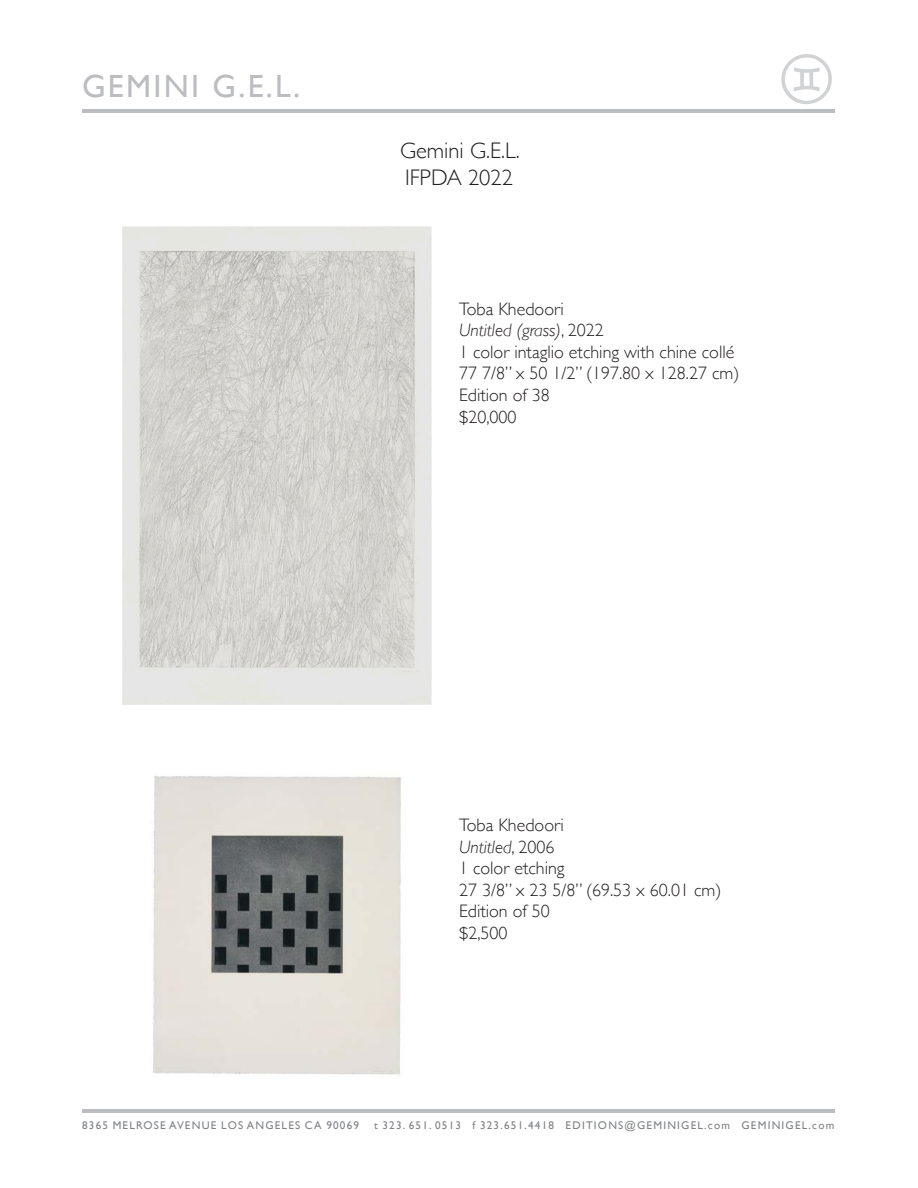
<style>
.page{position:relative;width:918px;height:1188px;background:#fff}
.page>*{position:absolute;margin:0;border:0;box-sizing:border-box;transform-origin:0 0}
.t1{font:32.1px "Gill Sans";letter-spacing:.07em;color:#bcbdc0}
.t2{font:300 22.5px/27px "Gill Sans";color:#231f20}
.t3{font:300 18px/21.6px "Gill Sans";color:#231f20}
.t4{font:italic 300 18px "Gill Sans";color:#231f20}
.t5{font:11.1px "Gill Sans";letter-spacing:.11em;color:#808285}
.s1{font-style:italic}
.s2{font-style:normal}
</style>
<div class="page">
<svg style="left:781px;top:54px;width:51px;height:50px"></svg>
<hr style="left:82px;top:109px;width:752px;height:3px;background:#bcbdc0">
<hr style="left:82px;top:1110px;width:752px;height:3px;background:#bcbdc0">
<img style="left:123px;top:227px;width:309px;height:478px">
<img style="left:152px;top:775px;width:250px;height:300px">
<h1 class="t1" style="left:82px;top:67px;width:253px">GEMINI G.E.L.<sup>LLC</sup></h1>
<p class="t2" style="left:400px;top:136px;width:121px">Gemini G.E.L.<br>IFPDA 2022</p>
<p class="t3" style="left:459px;top:297px;width:277px">Toba Khedoori<br><span class="s1">Untitled (grass)</span>, 2022<br>1 color intaglio etching with chine collé</p>
<p class="t3" style="left:459px;top:362px;width:282px">77 7/8” x 50 1/2” (197.80 x 128.27 cm)</p>
<p class="t3" style="left:459px;top:383px;width:92px">Edition of 38</p>
<p class="t3" style="left:459px;top:405px;width:59px">$20,000</p>
<p class="t3" style="left:459px;top:813px;width:106px">Toba Khedoori</p>
<p class="t4" style="left:459px;top:836px;width:97px">Untitled<span class="s2">, 2006</span></p>
<p class="t3" style="left:459px;top:857px;width:107px">1 color etching</p>
<p class="t3" style="left:459px;top:878px;width:264px">27 3/8” x 23 5/8” (69.53 x 60.01 cm)</p>
<p class="t3" style="left:459px;top:900px;width:92px">Edition of 50</p>
<p class="t3" style="left:459px;top:921px;width:50px">$2,500</p>
<p class="t5" style="left:82px;top:1119px;width:279px">8365 MELROSE AVENUE LOS ANGELES CA 90069</p>
<p class="t5" style="left:374px;top:1119px;width:462px">t 323. 651. 0513 f 323.651.4418 EDITIONS@GEMINIGEL.com GEMINIGEL.com</p>
</div>
